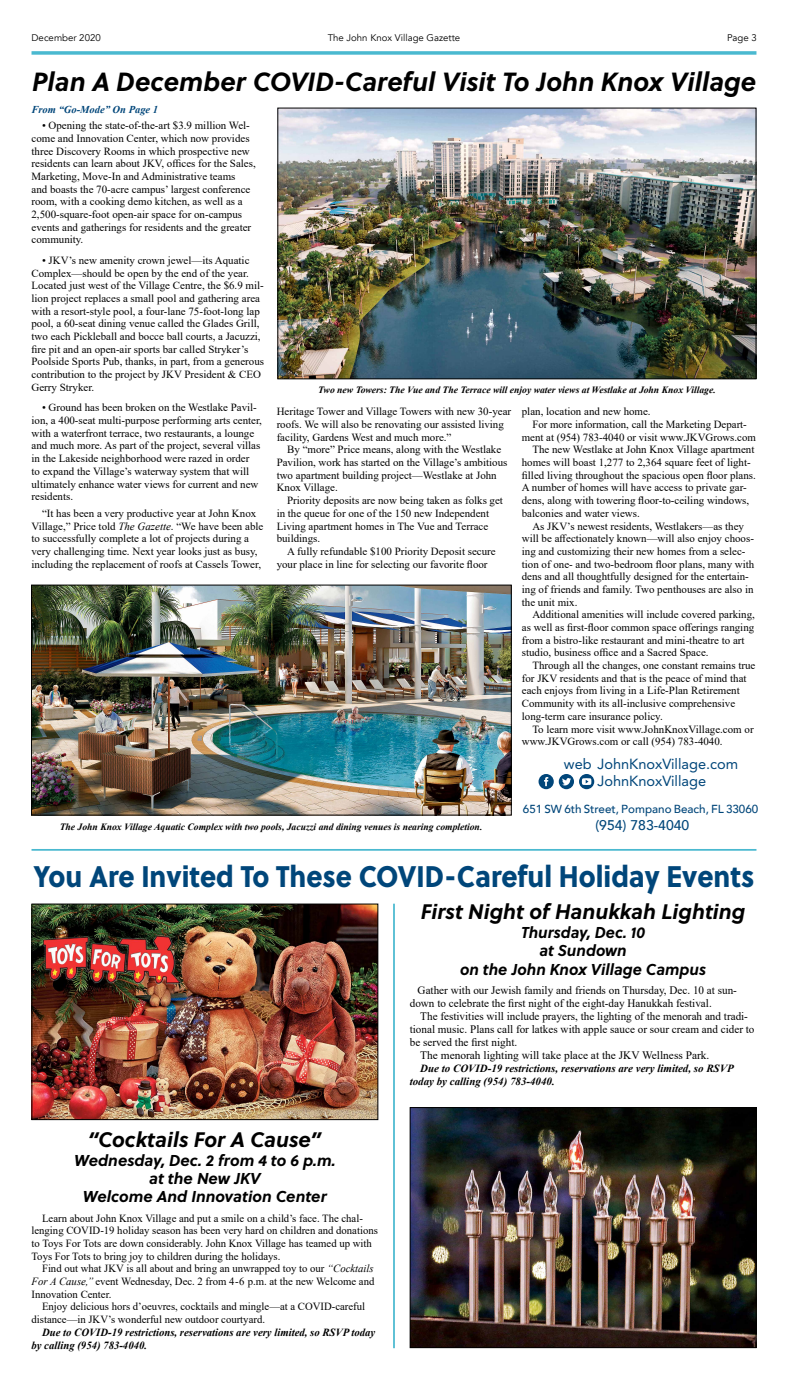
<style>
.page{position:relative;width:788px;height:1386px;background:#fff}
.page>*{position:absolute;margin:0;border:0;box-sizing:border-box;transform-origin:0 0}
.t1{font:29.75px "Soleil Xb";color:#00467a;scale:.91 1}
.Paragraph_Style_1{font:italic 700 26.25px "Soleil";color:#000}
.subhead{font:italic 700 21px "Soleil";color:#000}
.subhead-2{font:italic 700 15.75px "Soleil";color:#000}
.Paragraph_Style_1-2{font:14.61px "Avenir LT Pro";color:#00467a}
.t2{font:500 14px "Avenir";color:#00467a}
.t3{font:500 11.64px "Avenir";color:#00467a}
.t4{font:11.38px/13.1px "Times New Roman";color:#000}
.t5{font:10.94px/12.7px "Times New Roman";color:#000}
.t6{font:italic 700 10.94px/12.7px "Times New Roman";color:#000}
.subhead-3{font:italic 700 10.5px "Times New Roman";color:#00467a}
.t7{font:italic 700 9.62px "Times New Roman";color:#000}
.t8{font:9.62px "Avenir";color:#000}
.s1{font-style:italic}
</style>
<div class="page">
<svg style="left:32px;top:51px;width:724px;height:4px;background:#60c1d5"></svg>
<img style="left:279px;top:110px;width:475px;height:267px">
<div style="left:277px;top:108px;width:479px;height:271px;border:1px solid #000"></div>
<svg style="left:538px;top:774px;width:56px;height:15px"></svg>
<img style="left:33px;top:587px;width:476px;height:227px">
<div style="left:31px;top:585px;width:480px;height:231px;border:1px solid #000"></div>
<hr style="left:32px;top:849px;width:724px;height:2px;background:#4ab9d0">
<img style="left:33px;top:906px;width:343px;height:212px">
<div style="left:31px;top:904px;width:347px;height:216px;border:1px solid #000"></div>
<img style="left:412px;top:1109px;width:342px;height:237px">
<div style="left:410px;top:1107px;width:346px;height:241px;border:1px solid #000"></div>
<hr style="left:393px;top:904px;width:2px;height:444px;background:#4ab9d0">
<p class="t8" style="left:32px;top:32px;width:71px">December 2020</p>
<p class="t8" style="left:327px;top:32px;width:134px">The John Knox Village Gazette</p>
<p class="t8" style="left:727px;top:32px;width:31px">Page 3</p>
<p class="Paragraph_Style_1" style="left:32px;top:61px;width:725px">Plan A December COVID-Careful Visit To John Knox Village</p>
<p class="subhead-3" style="left:32px;top:102px;width:128px">From “Go-Mode” On Page 1</p>
<p class="t5" style="left:32px;top:119px;width:226px;text-indent:11px">• Opening the state-of-the-art $3.9 million Wel&shy;come and Innovation Center, which now provides three Discovery Rooms in which prospective new residents can learn about JKV, offices for the Sales, Marketing, Move-In and Administrative teams<br>and boasts the 70-acre campus’ largest conference room, with a cooking demo kitchen, as well as a 2,500-square-foot open-air space for on-campus events and gatherings for residents and the greater community.</p>
<p class="t5" style="left:32px;top:254px;width:234px;text-indent:11px">• JKV’s new amenity crown jewel—its Aquatic Complex—should be open by the end of the year.<br>Located just west of the Village Centre, the $6.9 mil&shy;lion project replaces a small pool and gathering area with a resort-style pool, a four-lane 75-foot-long lap pool, a 60-seat dining venue called the Glades Grill, two each Pickleball and bocce ball courts, a Jacuzzi, fire pit and an open-air sports bar called Stryker’s Poolside Sports Pub, thanks, in part, from a generous contribution to the project by JKV President &amp; CEO Gerry Stryker.</p>
<p class="t5" style="left:32px;top:401px;width:232px;text-indent:11px">• Ground has been broken on the Westlake Pavil&shy;ion, a 400-seat multi-purpose performing arts center, with a waterfront terrace, two restaurants, a lounge and much more. As part of the project, several villas in the Lakeside neighborhood were razed in order<br>to expand the Village’s waterway system that will ultimately enhance water views for current and new residents.</p>
<p class="t5" style="left:32px;top:506px;width:233px;text-indent:11px">“It has been a very productive year at John Knox Village,” Price told <span class="s1">The Gazette</span>. “We have been able to successfully complete a lot of projects during a very challenging time. Next year looks just as busy, including the replacement of roofs at Cassels Tower,</p>
<p class="t7" style="left:318px;top:383px;width:399px">Two new Towers: The Vue and The Terrace will enjoy water views at Westlake at John Knox Village.</p>
<p class="t5" style="left:277px;top:405px;width:236px">Heritage Tower and Village Towers with new 30-year roofs. We will also be renovating our assisted living facility, Gardens West and much more.”</p>
<p class="t5" style="left:277px;top:443px;width:232px;text-indent:11px">By “more” Price means, along with the Westlake Pavilion, work has started on the Village’s ambitious two apartment building project—Westlake at John Knox Village.</p>
<p class="t5" style="left:277px;top:494px;width:228px;text-indent:11px">Priority deposits are now being taken as folks get in the queue for one of the 150 new Independent Living apartment homes in The Vue and Terrace buildings.</p>
<p class="t5" style="left:277px;top:545px;width:220px;text-indent:11px">A fully refundable $100 Priority Deposit secure your place in line for selecting our favorite floor</p>
<p class="t5" style="left:522px;top:405px;width:130px">plan, location and new home.</p>
<p class="t5" style="left:522px;top:418px;width:235px;text-align:center">For more information, call the Marketing Depart&shy;ment at (954) 783-4040 or visit www.JKVGrows.com</p>
<p class="t5" style="left:522px;top:443px;width:235px;text-indent:11px">The new Westlake at John Knox Village apartment homes will boast 1,277 to 2,364 square feet of light&shy;filled living throughout the spacious open floor plans.<br>A number of homes will have access to private gar&shy;dens, along with towering floor-to-ceiling windows, balconies and water views.</p>
<p class="t5" style="left:522px;top:519px;width:234px;text-indent:11px">As JKV’s newest residents, Westlakers—as they will be affectionately known—will also enjoy choos&shy;ing and customizing their new homes from a selec&shy;tion of one- and two-bedroom floor plans, many with dens and all thoughtfully designed for the entertain&shy;ing of friends and family. Two penthouses are also in the unit mix.</p>
<p class="t5" style="left:522px;top:608px;width:234px;text-indent:11px">Additional amenities will include covered parking, as well as first-floor common space offerings ranging from a bistro-like restaurant and mini-theatre to art studio, business office and a Sacred Space.</p>
<p class="t5" style="left:522px;top:659px;width:235px;text-indent:11px">Through all the changes, one constant remains true for JKV residents and that is the peace of mind that each enjoys from living in a Life-Plan Retirement Community with its all-inclusive comprehensive long-term care insurance policy.</p>
<p class="t5" style="left:522px;top:722px;width:233px;text-indent:11px">To learn more visit www.JohnKnoxVillage.com or www.JKVGrows.com or call (954) 783-4040.</p>
<p class="Paragraph_Style_1-2" style="left:564px;top:755px;width:176px">web JohnKnoxVillage.com</p>
<p class="Paragraph_Style_1-2" style="left:597px;top:772px;width:110px">JohnKnoxVillage</p>
<p class="t3" style="left:523px;top:799px;width:237px">651 SW 6th Street, Pompano Beach, FL 33060</p>
<p class="t7" style="left:60px;top:820px;width:424px">The John Knox Village Aquatic Complex with two pools, Jacuzzi and dining venues is nearing completion.</p>
<p class="t2" style="left:595px;top:813px;width:95px">(954) 783-4040</p>
<p class="t1" style="left:34px;top:853px;width:793px">You Are Invited To These COVID-Careful Holiday Events</p>
<p class="subhead" style="left:88px;top:1124px;width:235px">“Cocktails For A Cause”</p>
<p class="subhead-2" style="left:74px;top:1148px;width:263px">Wednesday, Dec. 2 from 4 to 6 p.m.</p>
<p class="subhead-2" style="left:149px;top:1166px;width:113px">at the New JKV</p>
<p class="subhead-2" style="left:83px;top:1185px;width:245px">Welcome And Innovation Center</p>
<p class="t5" style="left:32px;top:1211px;width:348px;text-indent:11px">Learn about John Knox Village and put a smile on a child’s face. The chal&shy;lenging COVID-19 holiday season has been very hard on children and donations to Toys For Tots are down considerably. John Knox Village has teamed up with Toys For Tots to bring joy to children during the holidays.</p>
<p class="t5" style="left:32px;top:1262px;width:344px;text-align:justify;text-indent:11px">Find out what JKV is all about and bring an unwrapped toy to our <span class="s1">“Cocktails For A Cause,”</span> event Wednesday, Dec. 2 from 4-6 p.m. at the new Welcome and Innovation Center.</p>
<p class="t5" style="left:32px;top:1300px;width:335px;text-indent:11px">Enjoy delicious hors d’oeuvres, cocktails and mingle—at a COVID-careful distance—in JKV’s wonderful new outdoor courtyard.</p>
<p class="t6" style="left:32px;top:1326px;width:345px;text-indent:11px">Due to COVID-19 restrictions, reservations are very limited, so RSVP today by calling (954) 783-4040.</p>
<p class="subhead" style="left:421px;top:896px;width:326px">First Night of Hanukkah Lighting</p>
<p class="subhead-2" style="left:521px;top:920px;width:125px">Thursday, Dec. 10</p>
<p class="subhead-2" style="left:539px;top:939px;width:89px">at Sundown</p>
<p class="subhead-2" style="left:460px;top:957px;width:247px">on the John Knox Village Campus</p>
<p class="t4" style="left:410px;top:983px;width:329px;text-indent:8px">Gather with our Jewish family and friends on Thursday, Dec. 10 at sun&shy;down to celebrate the first night of the eight-day Hanukkah festival.</p>
<p class="t4" style="left:410px;top:1009px;width:346px;text-indent:11px">The festivities will include prayers, the lighting of the menorah and tradi&shy;tional music. Plans call for latkes with apple sauce or sour cream and cider to be served the first night.</p>
<p class="t4" style="left:420px;top:1049px;width:290px">The menorah lighting will take place at the JKV Wellness Park.</p>
<p class="t6" style="left:410px;top:1062px;width:325px;text-indent:11px">Due to COVID-19 restrictions, reservations are very limited, so RSVP today by calling (954) 783-4040.</p>
</div>
